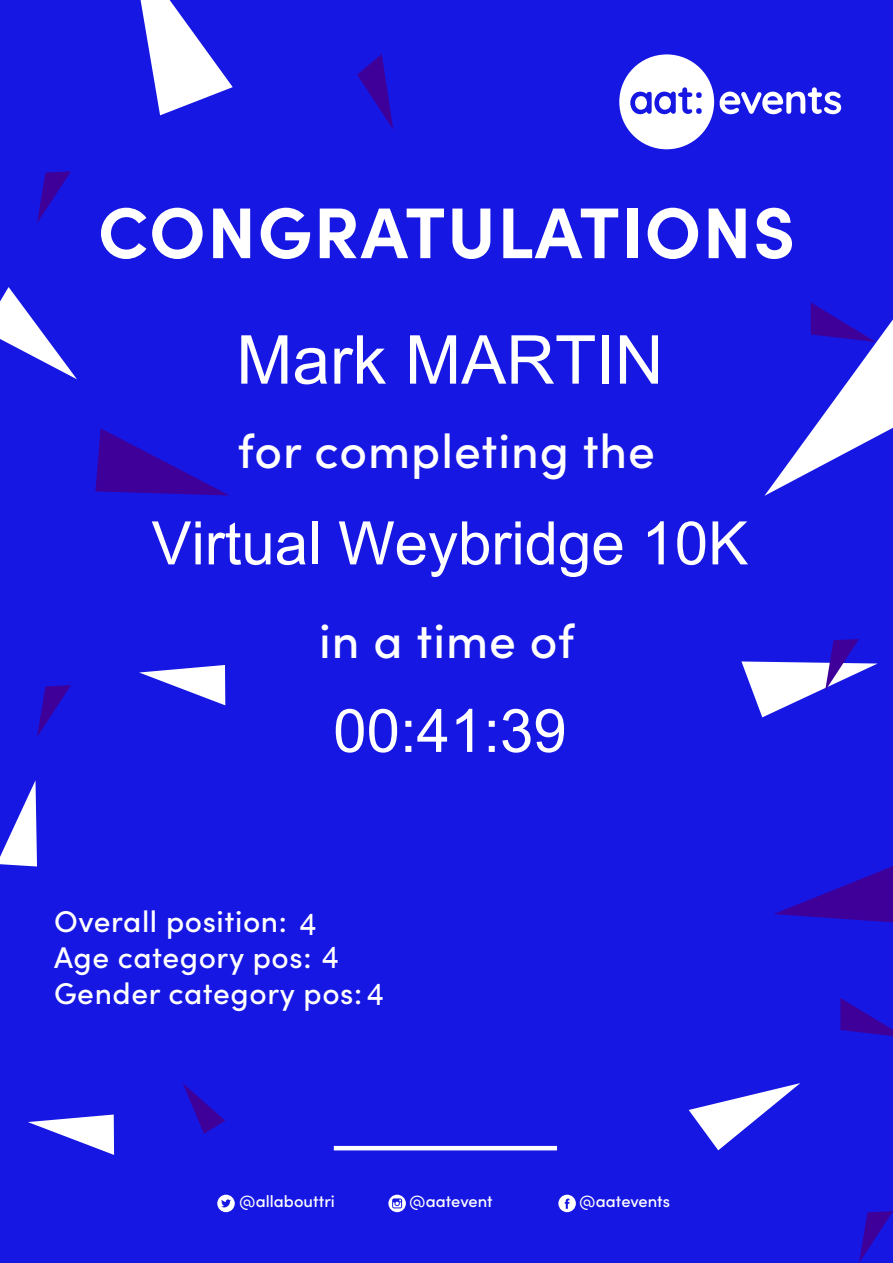
<style>
.page{position:relative;width:893px;height:1263px;background:#1717e3}
.page>*{position:absolute;margin:0;border:0;box-sizing:border-box;transform-origin:0 0}
.t1{font:700 72px "Sofia Pro";letter-spacing:.02em;color:#fff}
.t2{font:67.5px "Arial";color:#fff}
.t3{font:60px "Arial";color:#fff}
.t4{font:500 48px "Sofia Pro";letter-spacing:.02em;color:#fff}
.t5{font:500 30px/36px "Sofia Pro";letter-spacing:.02em;color:#fff}
.t6{font:30px "Arial";color:#fff}
.t7{font:500 16.5px "Sofia Pro";color:#fff}
.s1{font-family:"Arial";font-weight:400}
</style>
<div class="page">
<hr style="left:334px;top:1146px;width:223px;height:4px;background:#fff">
<svg style="left:139px;top:665px;width:86px;height:40px"></svg>
<svg style="left:0;top:780px;width:37px;height:86px"></svg>
<svg style="left:28px;top:1114px;width:86px;height:41px"></svg>
<svg style="left:141px;top:0;width:92px;height:115px"></svg>
<svg style="left:689px;top:1083px;width:111px;height:67px"></svg>
<svg style="left:0;top:287px;width:77px;height:92px"></svg>
<svg style="left:774px;top:866px;width:119px;height:56px"></svg>
<svg style="left:95px;top:428px;width:133px;height:67px"></svg>
<svg style="left:764px;top:302px;width:129px;height:194px"></svg>
<svg style="left:840px;top:998px;width:53px;height:38px"></svg>
<svg style="left:37px;top:685px;width:34px;height:52px"></svg>
<svg style="left:741px;top:639px;width:137px;height:78px"></svg>
<svg style="left:37px;top:171px;width:34px;height:52px"></svg>
<svg style="left:859px;top:1211px;width:34px;height:52px"></svg>
<svg style="left:357px;top:54px;width:36px;height:75px"></svg>
<svg style="left:183px;top:1083px;width:42px;height:51px"></svg>
<svg style="left:619px;top:54px;width:223px;height:95px"></svg>
<svg style="left:558px;top:1195px;width:18px;height:17px"></svg>
<svg style="left:217px;top:1195px;width:18px;height:17px"></svg>
<svg style="left:388px;top:1195px;width:18px;height:17px"></svg>
<h1 class="t1" style="left:98px;top:177px;width:699px">CONGRATULATIONS</h1>
<h2 class="t2" style="left:236px;top:323px;width:429px">Mark MARTIN</h2>
<h3 class="t4" style="left:238px;top:416px;width:419px">for completing the</h3>
<h3 class="t3" style="left:152px;top:510px;width:598px">Virtual Weybridge 10K</h3>
<h3 class="t4" style="left:319px;top:605px;width:257px">in a time of</h3>
<h3 class="t3" style="left:333px;top:698px;width:235px">00:41:39</h3>
<p class="t5" style="left:54px;top:901px;width:332px">Overall position:<br>Age category pos: <span class="s1">4<br></span>Gender category pos: <span class="s1">4</span></p>
<p class="t6" style="left:300px;top:908px;width:18px">4</p>
<p class="t7" style="left:239px;top:1189px;width:97px">@allabouttri</p>
<p class="t7" style="left:409px;top:1189px;width:85px">@aatevent</p>
<p class="t7" style="left:579px;top:1189px;width:92px">@aatevents</p>
</div>
